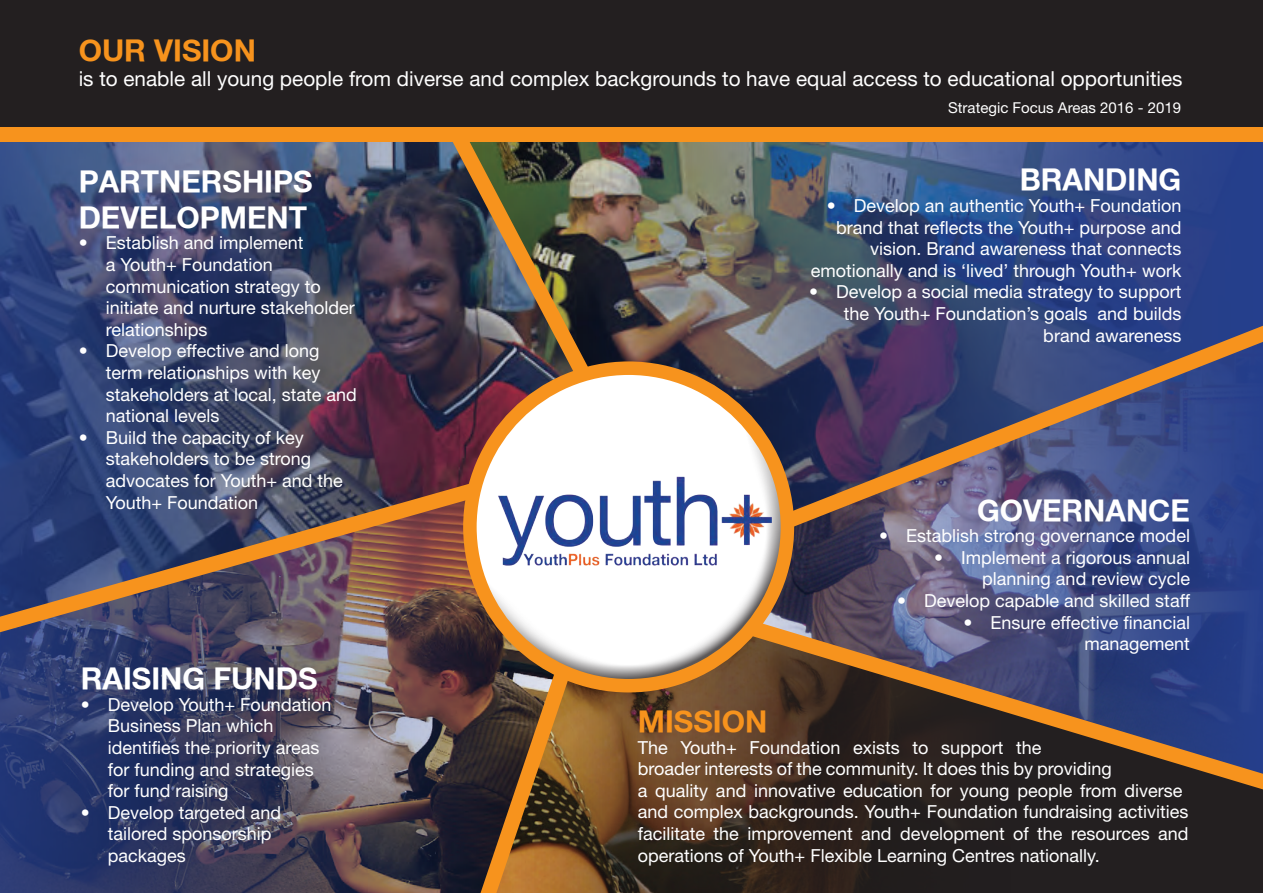
<style>
.page{position:relative;width:1263px;height:893px;background:#fff}
.page>*{position:absolute;margin:0;border:0;box-sizing:border-box;transform-origin:0 0}
.t1{font:700 30px/36px "Helvetica Neue";color:#fff}
.t2{font:700 30px "Helvetica Neue";color:#f7931d}
.t3{font:20.7px "Helvetica Neue LT Std";color:#fff}
.t4{font:18px/21.6px "Helvetica Neue LT Std";color:#fff}
.t5{font:15px "Helvetica Neue LT Std";color:#fff}
</style>
<div class="page">
<div style="left:0;top:0;width:1263px;height:140px;background:#231f20"></div>
<img style="left:0;top:141px;width:459px;height:331px">
<img style="left:606px;top:141px;width:657px;height:220px">
<img style="left:0;top:648px;width:472px;height:245px">
<img style="left:581px;top:692px;width:682px;height:201px">
<img style="left:746px;top:336px;width:517px;height:274px">
<img style="left:435px;top:141px;width:171px;height:259px">
<svg style="left:767px;top:303px;width:496px;height:238px;background:#4d4e75"></svg>
<svg style="left:736px;top:610px;width:527px;height:198px;background:#433b48"></svg>
<img style="left:0;top:472px;width:472px;height:176px">
<svg style="left:447px;top:655px;width:134px;height:238px;background:#644528"></svg>
<div style="left:462px;top:361px;width:318px;height:253px;background:#fff;opacity:.75"></div>
<div style="left:472px;top:418px;width:323px;height:274px;background:#231f20;opacity:.75"></div>
<img style="left:497px;top:453px;width:275px;height:125px">
<div style="left:463px;top:361px;width:331px;height:331px;border:14px solid #f7931d;border-radius:50%"></div>
<div style="left:0;top:127px;width:1263px;height:14px;background:#f7931d"></div>
<h1 class="t2" style="left:79px;top:32px;width:179px">OUR VISION</h1>
<p class="t3" style="left:79px;top:66px;width:1105px">is to enable all young people from diverse and complex backgrounds to have equal access to educational opportunities</p>
<h1 class="t1" style="left:79px;top:162px;width:235px">PARTNERSHIPS<br>DEVELOPMENT</h1>
<p class="t4" style="left:106px;top:232px;width:251px;text-indent:-27px">• Establish and implement<br>a Youth+ Foundation communication strategy to initiate and nurture stakeholder relationships</p>
<p class="t4" style="left:106px;top:340px;width:253px;text-indent:-27px">• Develop effective and long term relationships with key stakeholders at local, state and national levels</p>
<p class="t4" style="left:106px;top:426px;width:239px;text-indent:-27px">• Build the capacity of key stakeholders to be strong advocates for Youth+ and the<br>Youth+ Foundation</p>
<h1 class="t1" style="left:81px;top:660px;width:238px">RAISING FUNDS</h1>
<p class="t4" style="left:108px;top:693px;width:225px;text-indent:-27px">• Develop Youth+ Foundation<br>Business Plan which identifies the priority areas for funding and strategies for fund raising</p>
<p class="t4" style="left:108px;top:801px;width:175px;text-indent:-27px">• Develop targeted and tailored sponsorship packages</p>
<p class="t5" style="left:948px;top:98px;width:234px">Strategic Focus Areas 2016 - 2019</p>
<h1 class="t1" style="left:1020px;top:161px;width:163px">BRANDING</h1>
<p class="t4" style="left:811px;top:194px;width:372px;text-align:right">• Develop an authentic Youth+ Foundation brand that reflects the Youth+ purpose and vision. Brand awareness that connects emotionally and is ‘lived’ through Youth+ work</p>
<p class="t4" style="left:809px;top:281px;width:374px;text-align:right">• Develop a social media strategy to support the Youth+ Foundation’s goals and builds brand awareness</p>
<h1 class="t1" style="left:977px;top:491px;width:214px">GOVERNANCE</h1>
<p class="t4" style="left:879px;top:525px;width:312px">• Establish strong governance model</p>
<p class="t4" style="left:934px;top:546px;width:257px;text-align:right">• Implement a rigorous annual planning and review cycle</p>
<p class="t4" style="left:897px;top:589px;width:294px">• Develop capable and skilled staff</p>
<p class="t4" style="left:963px;top:611px;width:228px;text-align:right">• Ensure effective financial management</p>
<h1 class="t2" style="left:638px;top:703px;width:131px">MISSION</h1>
<p class="t4" style="left:638px;top:736px;width:552px">The Youth+ Foundation exists to support the<br>broader interests of the community. It does this by providing<br>a quality and innovative education for young people from diverse and complex backgrounds. Youth+ Foundation fundraising activities facilitate the improvement and development of the resources and operations of Youth+ Flexible Learning Centres nationally.</p>
</div>
